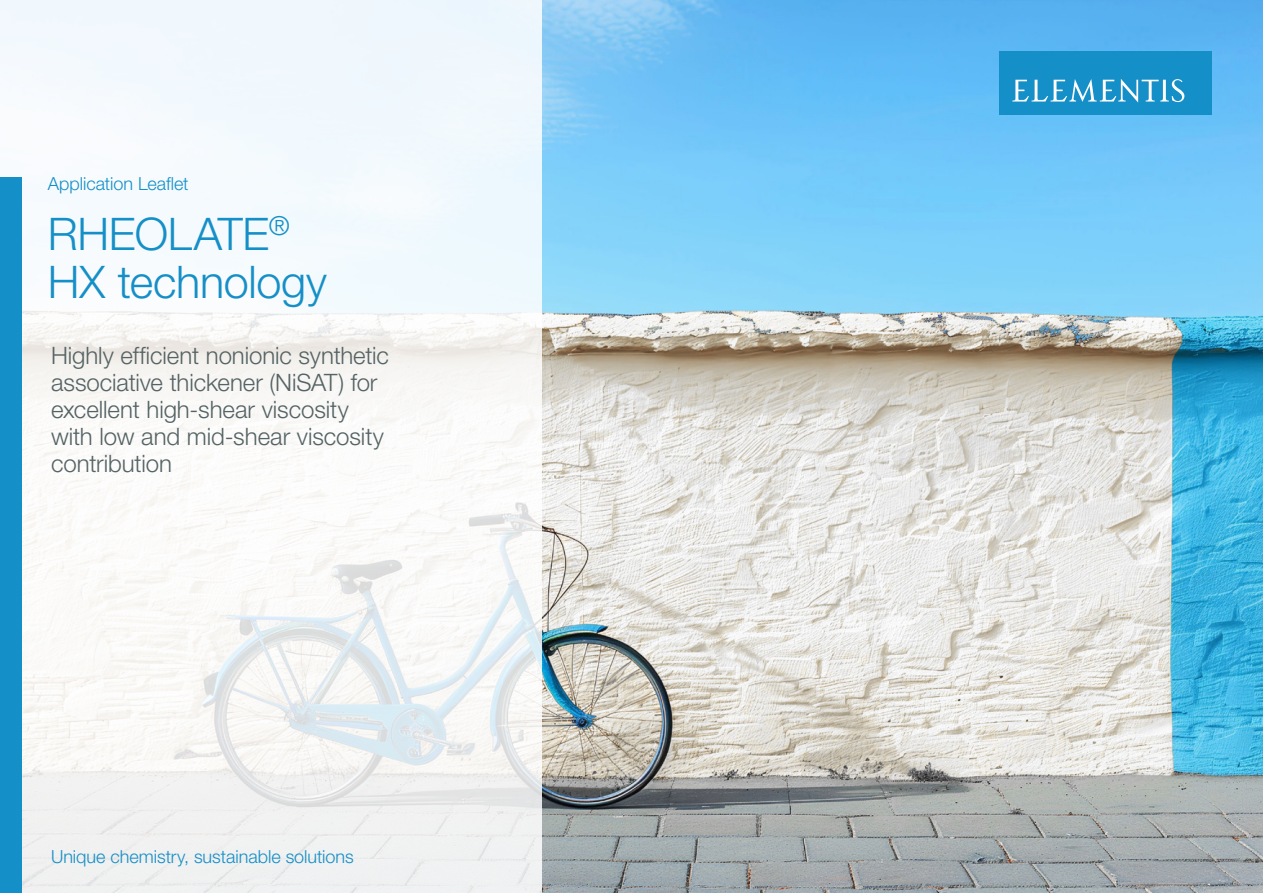
<style>
.page{position:relative;width:1263px;height:893px;background:#fff}
.page>*{position:absolute;margin:0;border:0;box-sizing:border-box;transform-origin:0 0}
.t1{font:300 45px/48px "Helvetica Neue LT Std";letter-spacing:-.005em;color:#158fc7}
.t2{font:300 24px/27px "Helvetica Neue LT Std";letter-spacing:-.005em;color:#556364}
.t3{font:300 18px "Helvetica Neue LT Std";color:#158fc7}
</style>
<div class="page">
<img style="left:542px;top:0;width:721px;height:893px">
<svg style="left:0;top:0;width:542px;height:893px;fill:#f5f9fa"></svg>
<div style="left:0;top:177px;width:21px;height:716px;background:#158fc7"></div>
<div style="left:999px;top:51px;width:213px;height:64px;background:#158fc7"></div>
<svg style="left:1012px;top:79px;width:172px;height:24px"></svg>
<p class="t3" style="left:48px;top:173px;width:142px">Application Leaflet</p>
<h1 class="t1" style="left:48px;top:209px;width:281px">RHEOLATE<sup>®<br></sup>HX technology</h1>
<p class="t2" style="left:51px;top:341px;width:340px">Highly efficient nonionic synthetic associative thickener (NiSAT) for excellent high-shear viscosity with low and mid-shear viscosity contribution</p>
<p class="t3" style="left:51px;top:846px;width:304px">Unique chemistry, sustainable solutions</p>
</div>
